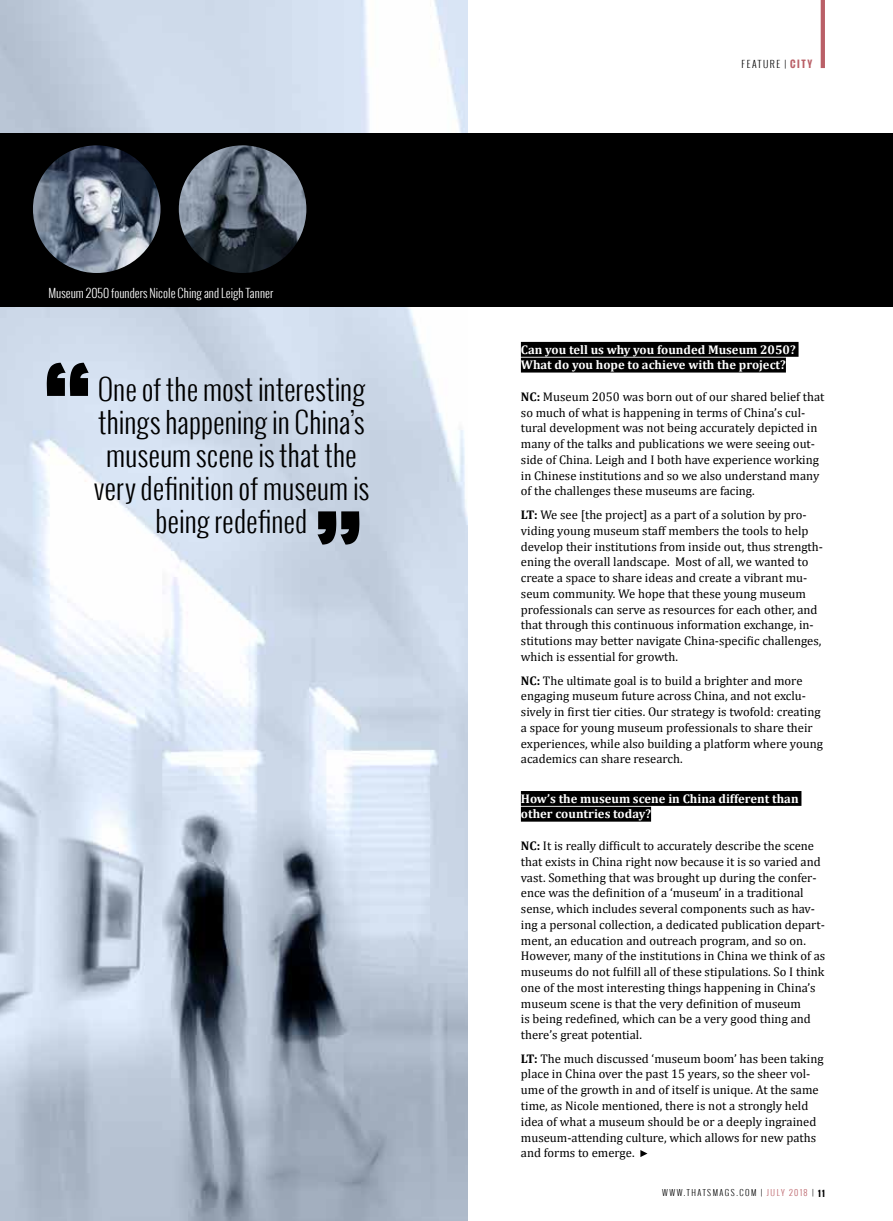
<style>
.page{position:relative;width:893px;height:1221px;background:#fff}
.page>*{position:absolute;margin:0;border:0;box-sizing:border-box;transform-origin:0 0}
.t1{font:300 28.5px/33px "Oswald";color:#000;text-align:center}
.t2{font:12.6px/15.8px "Cambria";color:#000}
.t3{font:700 12.6px/15.8px "Cambria";color:#fff}
.t4{font:300 12px "Oswald";color:#fff}
.t5{font:300 9.6px "Oswald";color:#000}
.t6{font:300 8.25px "Oswald";letter-spacing:.18em;color:#000}
.s1{font-weight:700;color:#ba6067}
.s2{font-weight:700}
.s3{color:#ba6067}
</style>
<div class="page">
<img style="left:0;top:0;width:467px;height:1220px">
<div style="left:0;top:133px;width:893px;height:173px;background:#000"></div>
<img style="left:179px;top:145px;width:127px;height:128px;border-radius:64px">
<img style="left:33px;top:145px;width:128px;height:128px;border-radius:64px">
<div style="left:521px;top:342px;width:277px;height:15px;background:#000"></div>
<div style="left:521px;top:357px;width:265px;height:15px;background:#000"></div>
<div style="left:521px;top:791px;width:280px;height:14px;background:#000"></div>
<div style="left:521px;top:806px;width:130px;height:15px;background:#000"></div>
<svg style="left:640px;top:1150px;width:7px;height:6px"></svg>
<svg style="left:47px;top:363px;width:42px;height:33px"></svg>
<svg style="left:317px;top:511px;width:42px;height:33px"></svg>
<hr style="left:821px;top:0;width:4px;height:68px;background:#ba6067">
<p class="t4" style="left:48px;top:285px;width:226px">Museum 2050 founders Nicole Ching and Leigh Tanner</p>
<p class="t1" style="left:94px;top:372px;width:277px">One of the most interesting things happening in China’s museum scene is that the very definition of museum is being redefined</p>
<p class="t5" style="left:742px;top:58px;width:72px">feat ure | <span class="s1">city</span></p>
<p class="t3" style="left:521px;top:341px;width:276px">Can you tell us why you founded Museum 2050?<br>What do you hope to achieve with the project?</p>
<p class="t2" style="left:521px;top:388px;width:305px"><span class="s2">NC:</span> Museum 2050 was born out of our shared belief that so much of what is happening in terms of China’s cul&shy;tural development was not being accurately depicted in many of the talks and publications we were seeing out&shy;side of China. Leigh and I both have experience working in Chinese institutions and so we also understand many of the challenges these museums are facing.</p>
<p class="t2" style="left:521px;top:507px;width:304px"><span class="s2">LT:</span> We see [the project] as a part of a solution by pro&shy;viding young museum staff members the tools to help develop their institutions from inside out, thus strength&shy;ening the overall landscape. Most of all, we wanted to create a space to share ideas and create a vibrant mu&shy;seum community. We hope that these young museum professionals can serve as resources for each other, and that through this continuous information exchange, in&shy;stitutions may better navigate China-specific challenges, which is essential for growth.</p>
<p class="t2" style="left:521px;top:672px;width:304px"><span class="s2">NC:</span> The ultimate goal is to build a brighter and more engaging museum future across China, and not exclu&shy;sively in first tier cities. Our strategy is twofold: creating a space for young museum professionals to share their experiences, while also building a platform where young academics can share research.</p>
<p class="t3" style="left:521px;top:790px;width:279px">How’s the museum scene in China different than other countries today?</p>
<p class="t2" style="left:521px;top:837px;width:306px"><span class="s2">NC:</span> It is really difficult to accurately describe the scene that exists in China right now because it is so varied and vast. Something that was brought up during the confer&shy;ence was the definition of a ‘museum’ in a traditional sense, which includes several components such as hav&shy;ing a personal collection, a dedicated publication depart&shy;ment, an education and outreach program, and so on.<br>However, many of the institutions in China we think of as museums do not fulfill all of these stipulations. So I think one of the most interesting things happening in China’s museum scene is that the very definition of museum<br>is being redefined, which can be a very good thing and there’s great potential.</p>
<p class="t2" style="left:521px;top:1050px;width:304px"><span class="s2">LT:</span> The much discussed ‘museum boom’ has been taking place in China over the past 15 years, so the sheer vol&shy;ume of the growth in and of itself is unique. At the same time, as Nicole mentioned, there is not a strongly held idea of what a museum should be or a deeply ingrained museum-attending culture, which allows for new paths and forms to emerge.</p>
<p class="t6" style="left:662px;top:1187px;width:8px">www</p>
<p class="t6" style="left:684px;top:1187px;width:9px">.thats</p>
<p class="t6" style="left:713px;top:1187px;width:114px">mags .c om | <span class="s3">juLY 2018</span> | <span class="s2">11</span></p>
</div>
